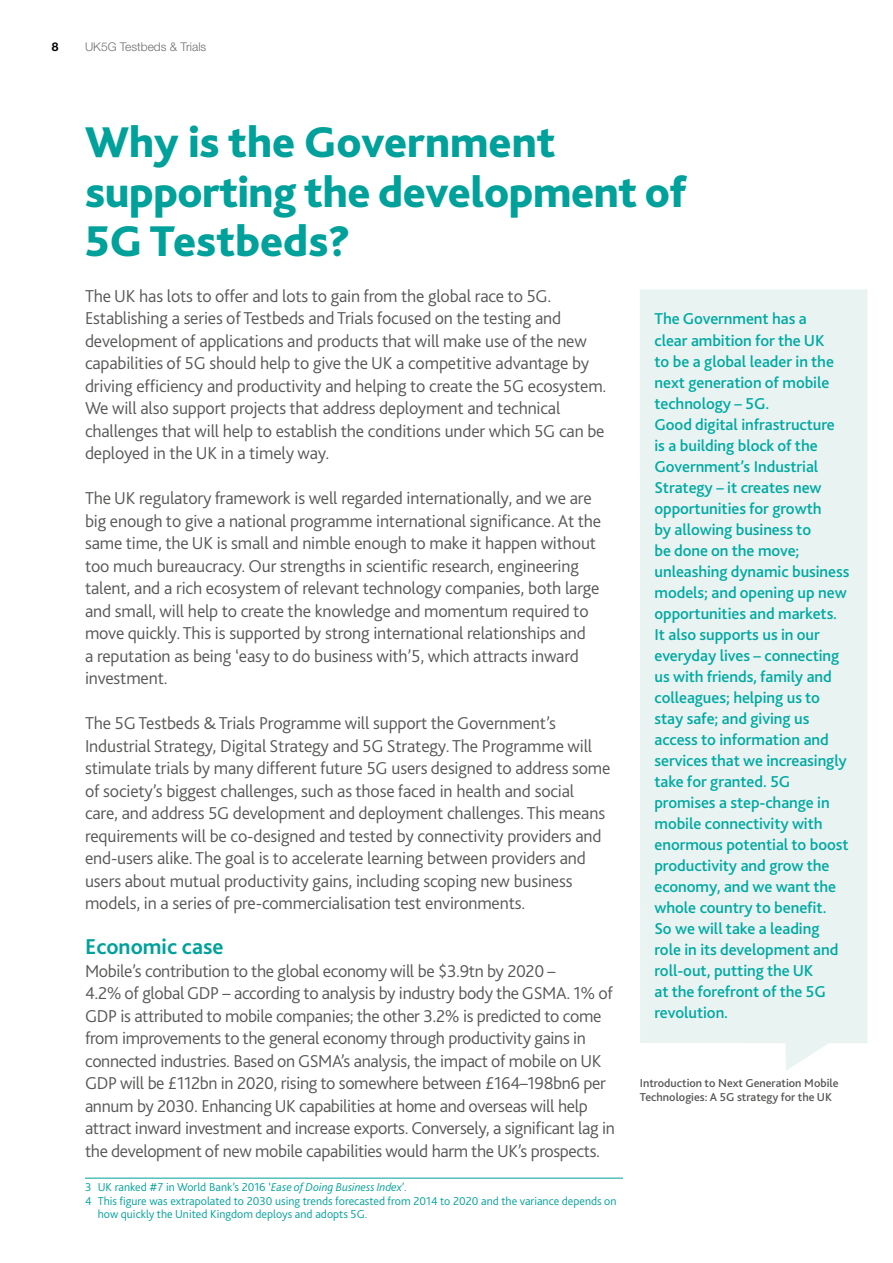
<style>
.page{position:relative;width:893px;height:1263px;background:#fff}
.page>*{position:absolute;margin:0;border:0;box-sizing:border-box;transform-origin:0 0}
.t1{font:800 45px/49.5px "Bliss 2";letter-spacing:-.01em;color:#00a19b}
.Body{font:700 22.5px "Bliss 2";color:#00a19b}
.Body-2{font:300 18px/22.5px "Bliss 2";letter-spacing:-.01em;color:#575756}
.Body-3{font:500 16.5px/21px "Bliss 2";letter-spacing:-.005em;color:#00a9a3}
.t2{font:300 12px/13.5px "Bliss 2";color:#00a19b}
.t3{font:500 12px/14.4px "Bliss 2";color:#575756}
.t4{font:300 12px "Helvetica Neue LT Pro";color:#706f6f}
.t5{font:700 12px "Helvetica Neue LT Pro";color:#000}
.s1{font-style:italic}
</style>
<div class="page">
<hr style="left:85px;top:1178px;width:538px;height:1px;background:#00a19b">
<div style="left:640px;top:289px;width:227px;height:782px;background:#e8f3f2"></div>
<p class="t5" style="left:52px;top:39px;width:8px">8</p>
<p class="t4" style="left:85px;top:39px;width:123px">UK5G Testbeds &amp; Trials</p>
<p class="t1" style="left:85px;top:116px;width:603px">Why is the Government supporting the development of<br>5G Testbeds?</p>
<p class="Body-2" style="left:85px;top:284px;width:523px">The UK has lots to offer and lots to gain from the global race to 5G.<br>Establishing a series of Testbeds and Trials focused on the testing and development of applications and products that will make use of the new capabilities of 5G should help to give the UK a competitive advantage by driving efficiency and productivity and helping to create the 5G ecosystem.<br>We will also support projects that address deployment and technical challenges that will help to establish the conditions under which 5G can be deployed in the UK in a timely way.</p>
<p class="Body-2" style="left:85px;top:486px;width:518px">The UK regulatory framework is well regarded internationally, and we are big enough to give a national programme international significance. At the same time, the UK is small and nimble enough to make it happen without too much bureaucracy. Our strengths in scientific research, engineering talent, and a rich ecosystem of relevant technology companies, both large and small, will help to create the knowledge and momentum required to move quickly. This is supported by strong international relationships and<br>a reputation as being ‘easy to do business with’5, which attracts inward investment.</p>
<p class="Body-2" style="left:85px;top:711px;width:527px">The 5G Testbeds &amp; Trials Programme will support the Government’s Industrial Strategy, Digital Strategy and 5G Strategy. The Programme will stimulate trials by many different future 5G users designed to address some of society’s biggest challenges, such as those faced in health and social care, and address 5G development and deployment challenges. This means requirements will be co-designed and tested by connectivity providers and end-users alike. The goal is to accelerate learning between providers and users about mutual productivity gains, including scoping new business models, in a series of pre-commercialisation test environments.</p>
<p class="Body" style="left:85px;top:933px;width:140px">Economic case</p>
<p class="Body-2" style="left:85px;top:959px;width:472px">Mobile’s contribution to the global economy will be $3.9tn by 2020 –</p>
<p class="Body-2" style="left:85px;top:981px;width:531px">4.2% of global GDP – according to analysis by industry body the GSMA. 1% of GDP is attributed to mobile companies; the other 3.2% is predicted to come from improvements to the general economy through productivity gains in connected industries. Based on GSMA’s analysis, the impact of mobile on UK GDP will be £112bn in 2020, rising to somewhere between £164–198bn6 per annum by 2030. Enhancing UK capabilities at home and overseas will help attract inward investment and increase exports. Conversely, a significant lag in the development of new mobile capabilities would harm the UK’s prospects.</p>
<p class="t2" style="left:85px;top:1180px;width:323px">3 UK ranked #7 in World Bank’s 2016 ‘<span class="s1">Ease of Doing Business Index</span>’.</p>
<p class="t2" style="left:98px;top:1194px;width:520px;text-indent:-13px">4 This figure was extrapolated to 2030 using trends forecasted from 2014 to 2020 and the variance depends on how quickly the United Kingdom deploys and adopts 5G.</p>
<p class="Body-3" style="left:654px;top:308px;width:181px">The Government has a clear ambition for the UK to be a global leader in the next generation of mobile technology – 5G.</p>
<p class="Body-3" style="left:654px;top:413px;width:196px">Good digital infrastructure<br>is a building block of the<br>Government’s Industrial<br>Strategy – it creates new opportunities for growth<br>by allowing business to<br>be done on the move; unleashing dynamic business models; and opening up new opportunities and markets.</p>
<p class="Body-3" style="left:654px;top:623px;width:196px">It also supports us in our everyday lives – connecting us with friends, family and colleagues; helping us to stay safe; and giving us access to information and services that we increasingly take for granted. 5G promises a step-change in mobile connectivity with enormous potential to boost productivity and grow the economy, and we want the whole country to benefit.</p>
<p class="Body-3" style="left:654px;top:917px;width:185px">So we will take a leading role in its development and roll-out, putting the UK<br>at the forefront of the 5G revolution.</p>
<p class="t3" style="left:640px;top:1075px;width:200px">Introduction to Next Generation Mobile<br>Technologies: A 5G strategy for the UK</p>
</div>
